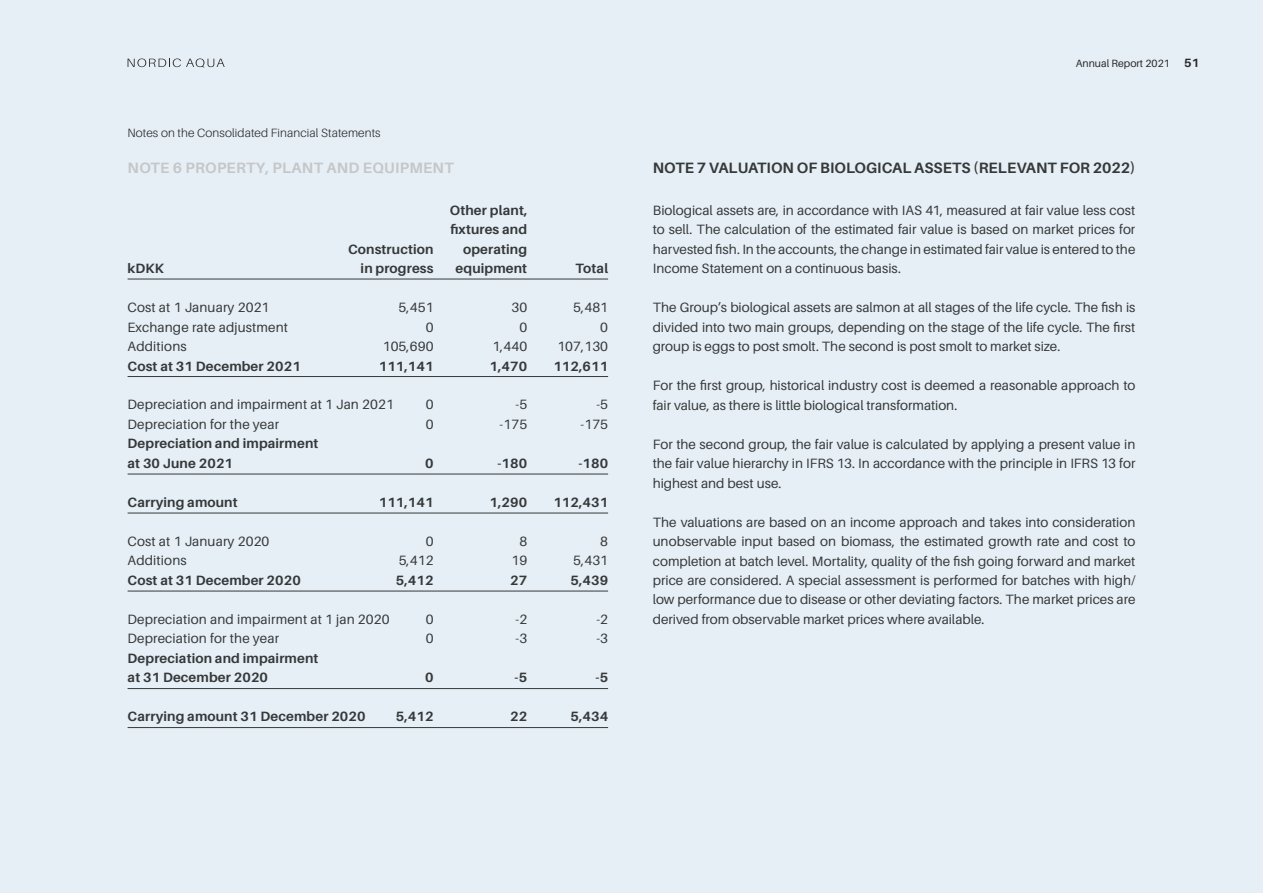
<style>
.page{position:relative;width:1263px;height:893px;background:#e6eff6}
.page>*{position:absolute;margin:0;border:0;box-sizing:border-box;transform-origin:0 0}
.t1{font:700 15px "Aileron";letter-spacing:.005em;color:#36393a}
.t2{font:700 15px "Aileron";letter-spacing:.02em;color:#c5c7c9}
.t3{font:13.5px/19.5px "Aileron";letter-spacing:.005em;color:#36393a;text-align:justify}
.t4{font:700 13.5px/19.5px "Aileron";letter-spacing:.01em;color:#36393a}
.t5{font:300 12px "Aileron";letter-spacing:.01em;color:#242627}
.t6{font:10.5px "Aileron";color:#282827}
.s1{font-weight:700;font-size:12px}
</style>
<div class="page">
<hr style="left:128px;top:279px;width:480px;height:1px;background:#36393a">
<hr style="left:128px;top:376px;width:480px;height:1px;background:#36393a">
<hr style="left:128px;top:474px;width:480px;height:1px;background:#36393a">
<hr style="left:128px;top:513px;width:480px;height:1px;background:#36393a">
<hr style="left:128px;top:591px;width:480px;height:1px;background:#36393a">
<hr style="left:128px;top:688px;width:480px;height:1px;background:#36393a">
<hr style="left:128px;top:727px;width:480px;height:1px;background:#36393a">
<svg style="left:128px;top:59px;width:97px;height:9px"></svg>
<p class="t5" style="left:128px;top:126px;width:255px">Notes on the Consolidated Financial Statements</p>
<p class="t2" style="left:128px;top:159px;width:327px">NOTE 6 PROPERTY, PLANT AND EQUIPMENT</p>
<p class="t4" style="left:450px;top:200px;width:79px">Other plant, fixtures and</p>
<p class="t4" style="left:348px;top:239px;width:87px">Construction</p>
<p class="t4" style="left:463px;top:239px;width:66px">operating</p>
<p class="t4" style="left:128px;top:259px;width:38px">kDKK</p>
<p class="t4" style="left:361px;top:259px;width:74px">in progress</p>
<p class="t4" style="left:456px;top:259px;width:73px">equipment</p>
<p class="t4" style="left:575px;top:259px;width:34px">Total</p>
<p class="t3" style="left:128px;top:298px;width:143px">Cost at 1 January 2021</p>
<p class="t3" style="left:399px;top:298px;width:36px">5,451</p>
<p class="t3" style="left:511px;top:298px;width:17px">30</p>
<p class="t3" style="left:573px;top:298px;width:36px">5,481</p>
<p class="t3" style="left:128px;top:317px;width:162px">Exchange rate adjustment</p>
<p class="t3" style="left:426px;top:317px;width:9px">0</p>
<p class="t3" style="left:519px;top:317px;width:9px">0</p>
<p class="t3" style="left:600px;top:317px;width:9px">0</p>
<p class="t3" style="left:128px;top:337px;width:61px">Additions</p>
<p class="t3" style="left:383px;top:337px;width:52px">105,690</p>
<p class="t3" style="left:492px;top:337px;width:36px">1,440</p>
<p class="t3" style="left:557px;top:337px;width:52px">107,130</p>
<p class="t4" style="left:128px;top:356px;width:175px">Cost at 31 December 2021</p>
<p class="t4" style="left:379px;top:356px;width:56px">111,141</p>
<p class="t4" style="left:490px;top:356px;width:39px">1,470</p>
<p class="t4" style="left:553px;top:356px;width:56px">112,611</p>
<p class="t3" style="left:128px;top:395px;width:268px">Depreciation and impairment at 1 Jan 2021</p>
<p class="t3" style="left:426px;top:395px;width:9px">0</p>
<p class="t3" style="left:515px;top:395px;width:13px">-5</p>
<p class="t3" style="left:596px;top:395px;width:13px">-5</p>
<p class="t3" style="left:128px;top:415px;width:153px">Depreciation for the year</p>
<p class="t3" style="left:426px;top:415px;width:9px">0</p>
<p class="t3" style="left:500px;top:415px;width:29px">-175</p>
<p class="t3" style="left:580px;top:415px;width:29px">-175</p>
<p class="t4" style="left:128px;top:434px;width:192px">Depreciation and impairment at 30 June 2021</p>
<p class="t4" style="left:425px;top:454px;width:10px">0</p>
<p class="t4" style="left:497px;top:454px;width:31px">-180</p>
<p class="t4" style="left:578px;top:454px;width:31px">-180</p>
<p class="t4" style="left:128px;top:493px;width:112px">Carrying amount</p>
<p class="t4" style="left:379px;top:493px;width:56px">111,141</p>
<p class="t4" style="left:490px;top:493px;width:39px">1,290</p>
<p class="t4" style="left:553px;top:493px;width:56px">112,431</p>
<p class="t3" style="left:128px;top:532px;width:143px">Cost at 1 January 2020</p>
<p class="t3" style="left:426px;top:532px;width:9px">0</p>
<p class="t3" style="left:519px;top:532px;width:9px">8</p>
<p class="t3" style="left:600px;top:532px;width:9px">8</p>
<p class="t3" style="left:128px;top:551px;width:61px">Additions</p>
<p class="t3" style="left:399px;top:551px;width:36px">5,412</p>
<p class="t3" style="left:511px;top:551px;width:17px">19</p>
<p class="t3" style="left:573px;top:551px;width:36px">5,431</p>
<p class="t4" style="left:128px;top:571px;width:175px">Cost at 31 December 2020</p>
<p class="t4" style="left:396px;top:571px;width:39px">5,412</p>
<p class="t4" style="left:510px;top:571px;width:19px">27</p>
<p class="t4" style="left:570px;top:571px;width:39px">5,439</p>
<p class="t3" style="left:128px;top:610px;width:264px">Depreciation and impairment at 1 jan 2020</p>
<p class="t3" style="left:426px;top:610px;width:9px">0</p>
<p class="t3" style="left:515px;top:610px;width:13px">-2</p>
<p class="t3" style="left:596px;top:610px;width:13px">-2</p>
<p class="t3" style="left:128px;top:629px;width:153px">Depreciation for the year</p>
<p class="t3" style="left:426px;top:629px;width:9px">0</p>
<p class="t3" style="left:515px;top:629px;width:13px">-3</p>
<p class="t3" style="left:596px;top:629px;width:13px">-3</p>
<p class="t4" style="left:128px;top:649px;width:192px">Depreciation and impairment at 31 December 2020</p>
<p class="t4" style="left:425px;top:668px;width:10px">0</p>
<p class="t4" style="left:515px;top:668px;width:14px">-5</p>
<p class="t4" style="left:596px;top:668px;width:14px">-5</p>
<p class="t4" style="left:128px;top:707px;width:239px">Carrying amount 31 December 2020</p>
<p class="t4" style="left:396px;top:707px;width:39px">5,412</p>
<p class="t4" style="left:510px;top:707px;width:19px">22</p>
<p class="t4" style="left:570px;top:707px;width:39px">5,434</p>
<p class="t6" style="left:1076px;top:57px;width:125px">Annual Report 2021 <span class="s1">51</span></p>
<p class="t1" style="left:653px;top:159px;width:484px">NOTE 7 VALUATION OF BIOLOGICAL ASSETS (RELEVANT FOR 2022)</p>
<p class="t3" style="left:653px;top:200px;width:484px">Biological assets are, in accordance with IAS 41, measured at fair value less cost to sell. The calculation of the estimated fair value is based on market prices for harvested fish. In the accounts, the change in estimated fair value is entered to the Income Statement on a continuous basis.</p>
<p class="t3" style="left:653px;top:298px;width:484px">The Group’s biological assets are salmon at all stages of the life cycle. The fish is divided into two main groups, depending on the stage of the life cycle. The first group is eggs to post smolt. The second is post smolt to market size.</p>
<p class="t3" style="left:653px;top:376px;width:484px">For the first group, historical industry cost is deemed a reasonable approach to fair value, as there is little biological transformation.</p>
<p class="t3" style="left:653px;top:434px;width:484px">For the second group, the fair value is calculated by applying a present value in the fair value hierarchy in IFRS 13. In accordance with the principle in IFRS 13 for highest and best use.</p>
<p class="t3" style="left:653px;top:512px;width:484px">The valuations are based on an income approach and takes into consideration unobservable input based on biomass, the estimated growth rate and cost to completion at batch level. Mortality, quality of the fish going forward and market price are considered. A special assessment is performed for batches with high/ low performance due to disease or other deviating factors. The market prices are derived from observable market prices where available.</p>
</div>
